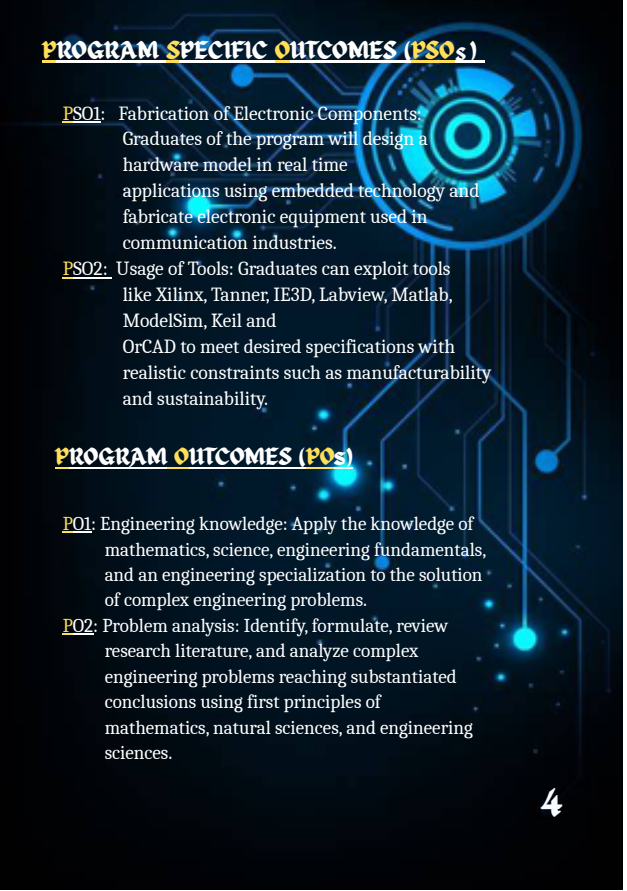
<style>
.page{position:relative;width:627px;height:891px;background:#fff}
.page>*{position:absolute;margin:0;border:0;box-sizing:border-box;transform-origin:0 0}
.t1{font:40px "ED Celandine";color:#f6fcff}
.t2{font:24.8px "ED Celandine";color:#fff}
.t3{font:24px "ED Celandine";color:#fff}
.t4{font:19.6px "Caladea";color:#fff}
.t5{font:19.2px "Caladea";color:#fff}
.s1{color:#ffde59}
.s2{font-size:18.8px}
</style>
<div class="page">
<img style="left:0;top:0;width:623px;height:889px">
<svg style="left:42px;top:61px;width:15px;height:2px"></svg>
<hr style="left:57px;top:61px;width:109px;height:2px;background:#fff">
<svg style="left:166px;top:61px;width:14px;height:2px"></svg>
<hr style="left:180px;top:61px;width:95px;height:2px;background:#fff">
<svg style="left:275px;top:61px;width:15px;height:2px"></svg>
<hr style="left:290px;top:61px;width:122px;height:2px;background:#fff">
<hr style="left:412px;top:61px;width:43px;height:2px;background:#ffde59">
<svg style="left:455px;top:61px;width:29px;height:2px"></svg>
<svg style="left:63px;top:121px;width:10px;height:2px"></svg>
<hr style="left:73px;top:121px;width:28px;height:2px;background:#fff">
<svg style="left:63px;top:277px;width:10px;height:2px"></svg>
<hr style="left:73px;top:277px;width:35px;height:2px;background:#fff">
<svg style="left:55px;top:467px;width:14px;height:2px"></svg>
<hr style="left:69px;top:467px;width:98px;height:2px;background:#fff">
<hr style="left:167px;top:467px;width:22px;height:2px;background:#ffde59">
<hr style="left:189px;top:467px;width:117px;height:2px;background:#fff">
<hr style="left:306px;top:467px;width:29px;height:2px;background:#ffde59">
<svg style="left:335px;top:467px;width:18px;height:2px"></svg>
<svg style="left:63px;top:532px;width:28px;height:1px"></svg>
<svg style="left:63px;top:633px;width:10px;height:2px"></svg>
<hr style="left:73px;top:633px;width:20px;height:2px;background:#fff">
<p class="t2" style="left:42px;top:36px;width:436px"><span class="s1">P</span>ROGRAM <span class="s1">S</span>PECIFIC <span class="s1">O</span>UTCOMES (<span class="s1">PSO</span><span class="s2">S</span> )</p>
<p class="t4" style="left:63px;top:102px;width:361px"><span class="s1">P</span>SO1: Fabrication of Electronic Components:</p>
<p class="t4" style="left:123px;top:128px;width:307px">Graduates of the program will design a</p>
<p class="t4" style="left:123px;top:154px;width:227px">hardware model in real time</p>
<p class="t4" style="left:123px;top:180px;width:358px">applications using embedded technology and</p>
<p class="t4" style="left:123px;top:206px;width:307px">fabricate electronic equipment used in</p>
<p class="t4" style="left:123px;top:232px;width:216px">communication industries.</p>
<p class="t4" style="left:63px;top:258px;width:389px"><span class="s1">P</span>SO2: Usage of Tools: Graduates can exploit tools</p>
<p class="t4" style="left:123px;top:284px;width:332px">like Xilinx, Tanner, IE3D, Labview, Matlab,</p>
<p class="t4" style="left:123px;top:310px;width:155px">ModelSim, Keil and</p>
<p class="t4" style="left:123px;top:336px;width:334px">OrCAD to meet desired specifications with</p>
<p class="t4" style="left:123px;top:362px;width:370px">realistic constraints such as manufacturability</p>
<p class="t4" style="left:123px;top:388px;width:147px">and sustainability.</p>
<p class="t3" style="left:55px;top:443px;width:299px"><span class="s1">P</span>ROGRAM <span class="s1">O</span>UTCOMES (<span class="s1">PO</span>s)</p>
<p class="t5" style="left:63px;top:513px;width:412px"><span class="s1">P</span>O1: Engineering knowledge: Apply the knowledge of</p>
<p class="t5" style="left:105px;top:538px;width:383px">mathematics, science, engineering fundamentals,</p>
<p class="t5" style="left:105px;top:564px;width:379px">and an engineering specialization to the solution</p>
<p class="t5" style="left:105px;top:589px;width:264px">of complex engineering problems.</p>
<p class="t5" style="left:63px;top:615px;width:387px"><span class="s1">P</span>O2: Problem analysis: Identify, formulate, review</p>
<p class="t5" style="left:105px;top:640px;width:315px">research literature, and analyze complex</p>
<p class="t5" style="left:105px;top:665px;width:354px">engineering problems reaching substantiated</p>
<p class="t5" style="left:105px;top:691px;width:278px">conclusions using first principles of</p>
<p class="t5" style="left:105px;top:716px;width:370px">mathematics, natural sciences, and engineering</p>
<p class="t5" style="left:105px;top:742px;width:69px">sciences.</p>
<h1 class="t1" style="left:540px;top:780px;width:24px">4</h1>
</div>
